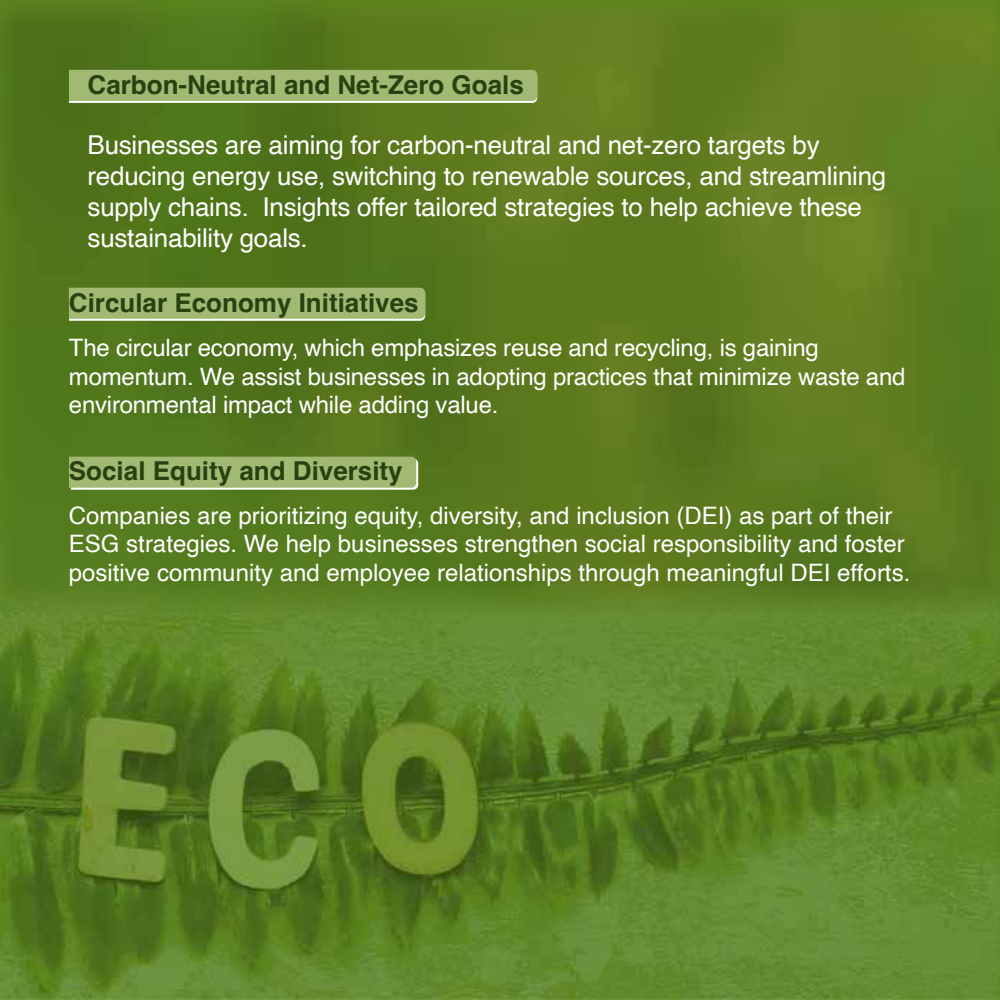
<style>
.page{position:relative;width:1000px;height:1000px;background:#fff}
.page>*{position:absolute;margin:0;border:0;box-sizing:border-box;transform-origin:0 0}
.t1{font:26px/31.2px "Helvetica";letter-spacing:-.01em;color:#fff}
.t2{font:700 26px "Helvetica";color:#284110}
.t3{font:24px/28.8px "Helvetica";color:#fff}
</style>
<div class="page">
<img style="left:0;top:672px;width:1000px;height:328px">
<img style="left:0;top:0;width:1000px;height:672px">
<svg style="left:69px;top:288px;width:356px;height:33px;background:#a6bc79"></svg>
<svg style="left:69px;top:457px;width:349px;height:33px;background:#a6bc7a"></svg>
<svg style="left:69px;top:70px;width:468px;height:33px;background:#a6bd7a"></svg>
<p class="t2" style="left:88px;top:69px;width:438px">Carbon-Neutral and Net-Zero Goals</p>
<p class="t1" style="left:88px;top:130px;width:800px">Businesses are aiming for carbon-neutral and net-zero targets by reducing energy use, switching to renewable sources, and streamlining supply chains. Insights offer tailored strategies to help achieve these sustainability goals.</p>
<p class="t2" style="left:69px;top:287px;width:351px">Circular Economy Initiatives</p>
<p class="t3" style="left:69px;top:334px;width:838px">The circular economy, which emphasizes reuse and recycling, is gaining momentum. We assist businesses in adopting practices that minimize waste and environmental impact while adding value.</p>
<p class="t2" style="left:69px;top:455px;width:335px">Social Equity and Diversity</p>
<p class="t3" style="left:69px;top:502px;width:843px">Companies are prioritizing equity, diversity, and inclusion (DEI) as part of their<br>ESG strategies. We help businesses strengthen social responsibility and foster positive community and employee relationships through meaningful DEI efforts.</p>
</div>
